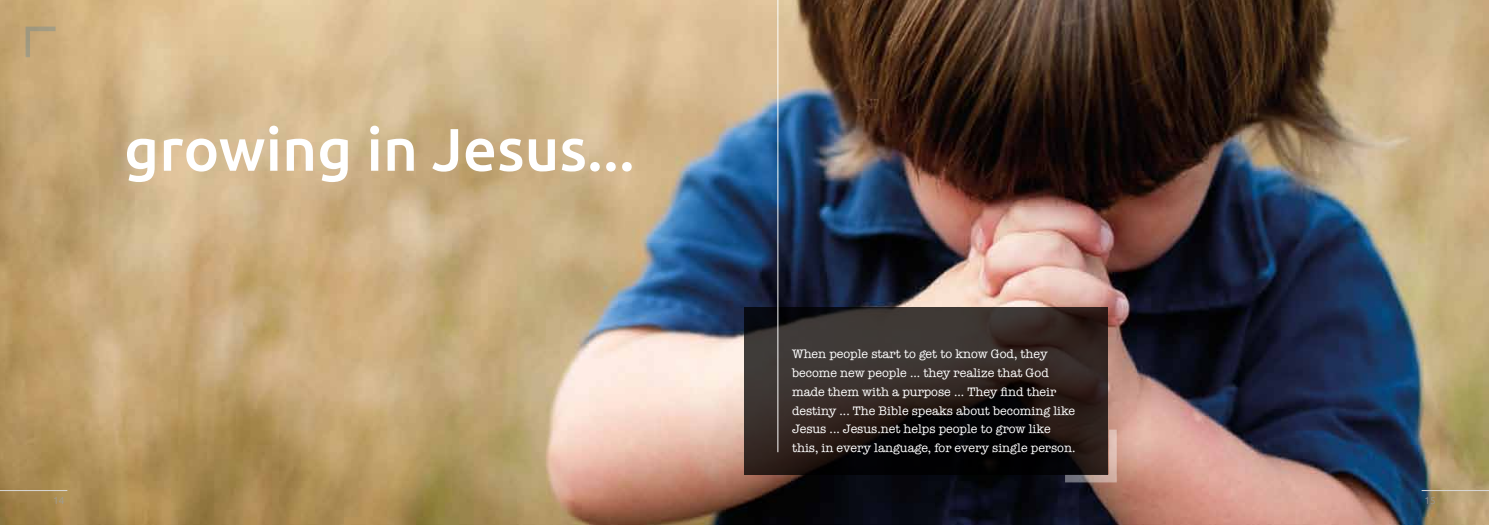
<style>
.page{position:relative;width:1489px;height:525px;background:#fff}
.page>*{position:absolute;margin:0;border:0;box-sizing:border-box;transform-origin:0 0}
.t1{font:500 60px "Ubuntu";color:#fff}
.t2{font:12.5px/18.8px "American Typewriter";color:#fff}
.t3{font:300 10px "Ubuntu";color:#9d9d9c}
</style>
<div class="page">
<img style="left:0;top:0;width:1488px;height:524px">
<hr style="left:1421px;top:490px;width:67px;height:1px;background:#dadada">
<svg style="left:26px;top:27px;width:30px;height:30px"></svg>
<hr style="left:0;top:490px;width:67px;height:1px;background:#dadada">
<svg style="left:1064px;top:429px;width:52px;height:53px"></svg>
<svg style="left:744px;top:307px;width:364px;height:167px;background:#29211e"></svg>
<hr style="left:777px;top:0;width:1px;height:452px;background:#fff">
<h1 class="t1" style="left:124px;top:111px;width:512px">growing in Jesus...</h1>
<p class="t2" style="left:792px;top:344px;width:285px">When people start to get to know God, they become new people ... they realize that God made them with a purpose ... They find their destiny ... The Bible speaks about becoming like Jesus ... Jesus.net helps people to grow like this, in every language, for every single person.</p>
<p class="t3" style="left:53px;top:494px;width:13px">14</p>
<p class="t3" style="left:1424px;top:494px;width:13px">15</p>
</div>
